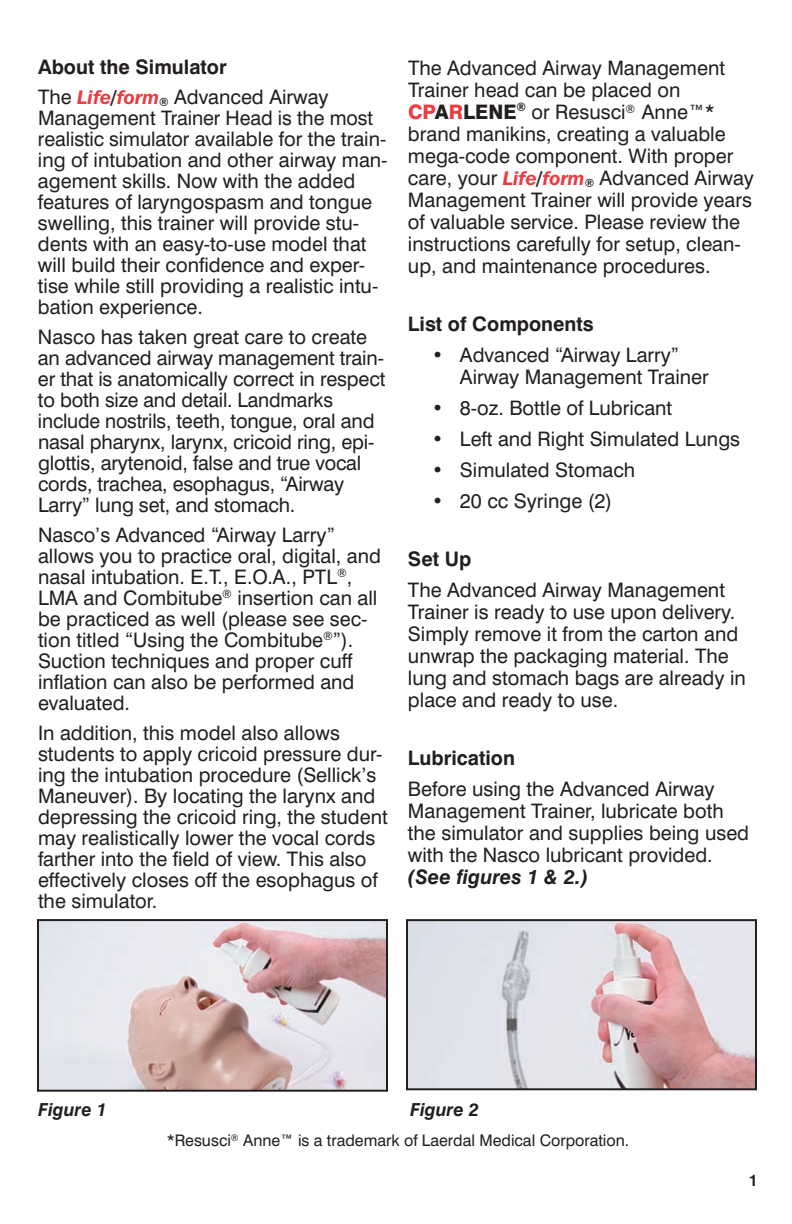
<style>
.page{position:relative;width:792px;height:1224px;background:#fff}
.page>*{position:absolute;margin:0;border:0;box-sizing:border-box;transform-origin:0 0}
.t1{font:20px/21px "Swiss 721 BT";color:#231f20}
.t2{font:700 20px/30px "Swiss 721 BT";color:#231f20}
.t3{font:italic 700 20px "Swiss 721 BT";color:#231f20}
.t4{font:italic 700 18px "Swiss 721 BT";color:#231f20}
.t5{font:16px "Swiss 721 BT";color:#231f20}
.t6{font:700 16px "Swiss 721 BT";color:#231f20}
.s1{font-weight:400}
.s2{font-family:"Franklin Gothic IT Cby BT";font-weight:600;font-style:italic;font-size:19.6px;color:#ee3a41}
.s3{font-family:"Franklin Gothic IT Cby BT";font-weight:600;font-style:italic;font-size:19.6px}
.s4{font-family:"Franklin Gothic IT Cby BT";font-weight:600;font-style:italic;font-size:11.4px}
.s5{font-weight:800;color:#ee3a41}
.s6{font-weight:800}
.s7{font-weight:700}
</style>
<div class="page">
<img style="left:40px;top:922px;width:345px;height:167px">
<div style="left:37px;top:919px;width:351px;height:173px;border:2px solid #231f20"></div>
<img style="left:409px;top:922px;width:345px;height:165px">
<div style="left:406px;top:919px;width:351px;height:171px;border:2px solid #231f20"></div>
<p class="t2" style="left:38px;top:52px;width:292px">About the Simulator<br><span class="s1">The</span> <span class="s2">Life</span><span class="s3">/</span><span class="s2">form</span><span class="s4">®</span> <span class="s1">Advanced Airway</span></p>
<p class="t1" style="left:38px;top:107px;width:351px">Management Trainer Head is the most realistic simulator available for the train&shy;ing of intubation and other airway man&shy;agement skills. Now with the added features of laryngospasm and tongue swelling, this trainer will provide stu&shy;dents with an easy-to-use model that will build their confidence and exper&shy;tise while still providing a realistic intu&shy;bation experience.</p>
<p class="t1" style="left:38px;top:326px;width:349px">Nasco has taken great care to create an advanced airway management train&shy;er that is anatomically correct in respect to both size and detail. Landmarks include nostrils, teeth, tongue, oral and nasal pharynx, larynx, cricoid ring, epi&shy;glottis, arytenoid, false and true vocal cords, trachea, esophagus, “Airway Larry” lung set, and stomach.</p>
<p class="t1" style="left:38px;top:524px;width:345px">Nasco’s Advanced “Airway Larry” allows you to practice oral, digital, and nasal intubation. E.T., E.O.A., PTL<sup>®</sup>, LMA and Combitube<sup>®</sup> insertion can all be practiced as well (please see sec&shy;tion titled “Using the Combitube<sup>®</sup>”).<br>Suction techniques and proper cuff inflation can also be performed and evaluated.</p>
<p class="t1" style="left:38px;top:722px;width:351px">In addition, this model also allows students to apply cricoid pressure dur&shy;ing the intubation procedure (Sellick’s Maneuver). By locating the larynx and depressing the cricoid ring, the student may realistically lower the vocal cords farther into the field of view. This also effectively closes off the esophagus of the simulator.</p>
<p class="t1" style="left:408px;top:57px;width:348px;line-height:22px">The Advanced Airway Management Trainer head can be placed on <span class="s5">CP</span><span class="s6">A</span><span class="s5">R</span><span class="s6">LENE</span><sup>®</sup> or Resusci<sup>®</sup> Anne™* brand manikins, creating a valuable mega-code component. With proper care, your <span class="s2">Life</span><span class="s3">/</span><span class="s2">form</span><span class="s4">®</span> Advanced Airway Management Trainer will provide years of valuable service. Please review the instructions carefully for setup, clean&shy;up, and maintenance procedures.</p>
<p class="t2" style="left:408px;top:309px;width:187px">List of Components</p>
<p class="t1" style="left:460px;top:344px;width:250px;line-height:22px;text-indent:-28px"><span class="s7">•</span> Advanced “Airway Larry”<br>Airway Management Trainer</p>
<p class="t1" style="left:432px;top:398px;width:242px">• 8-oz. Bottle of Lubricant</p>
<p class="t1" style="left:432px;top:429px;width:310px">• Left and Right Simulated Lungs</p>
<p class="t1" style="left:432px;top:460px;width:205px">• Simulated Stomach</p>
<p class="t1" style="left:432px;top:491px;width:182px">• 20 cc Syringe (2)</p>
<p class="t2" style="left:408px;top:544px;width:65px">Set Up</p>
<p class="t1" style="left:408px;top:579px;width:339px;line-height:22px">The Advanced Airway Management Trainer is ready to use upon delivery.<br>Simply remove it from the carton and unwrap the packaging material. The lung and stomach bags are already in place and ready to use.</p>
<p class="t2" style="left:408px;top:743px;width:109px">Lubrication</p>
<p class="t1" style="left:408px;top:778px;width:343px;line-height:22px">Before using the Advanced Airway Management Trainer, lubricate both the simulator and supplies being used with the Nasco lubricant provided.</p>
<p class="t3" style="left:408px;top:865px;width:182px">(See figures 1 &amp; 2.)</p>
<p class="t4" style="left:38px;top:1098px;width:71px">Figure 1</p>
<p class="t4" style="left:410px;top:1099px;width:71px">Figure 2</p>
<p class="t5" style="left:167px;top:1131px;width:464px">*Resusci<sup>®</sup> Anne™ is a trademark of Laerdal Medical Corporation.</p>
<p class="t6" style="left:749px;top:1171px;width:11px">1</p>
</div>
